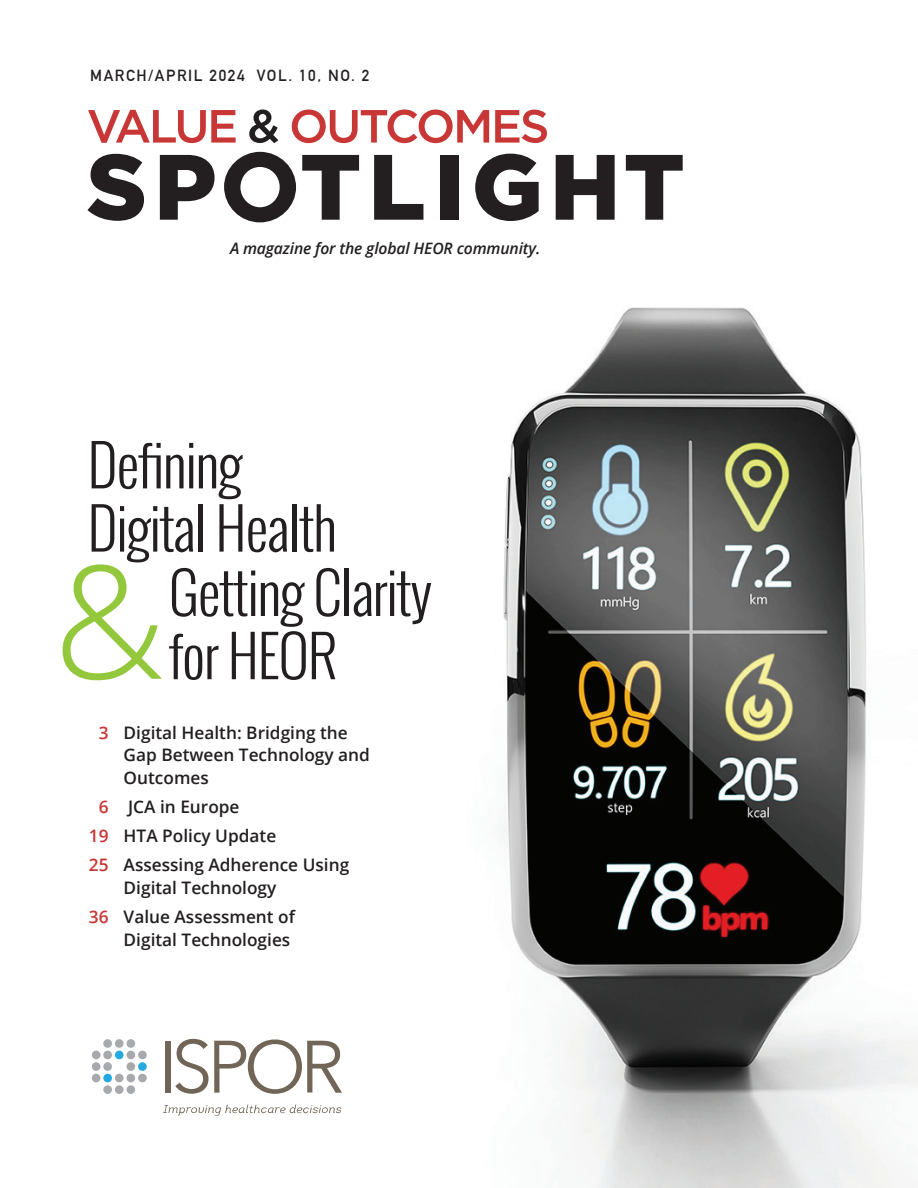
<style>
.page{position:relative;width:918px;height:1188px;background:#fff}
.page>*{position:absolute;margin:0;border:0;box-sizing:border-box;transform-origin:0 0}
.t1{font:300 157.65px "Open Sans";color:#94c83c}
.t2{font:300 56.4px "Oswald";letter-spacing:-.02em;color:#231f20}
.t3{font:600 17.25px/29.2px "Open Sans";color:#231f20}
.t4{font:italic 600 15.75px "Open Sans";letter-spacing:-.01em;color:#231f20}
.t5{font:700 15.75px "DIN Alternate";letter-spacing:.1em;color:#231f20}
.s1{color:#c93535}
</style>
<div class="page">
<img style="left:500px;top:307px;width:418px;height:881px">
<svg style="left:88px;top:110px;width:148px;height:33px"></svg>
<svg style="left:249px;top:110px;width:29px;height:33px"></svg>
<svg style="left:292px;top:110px;width:197px;height:33px"></svg>
<svg style="left:495px;top:110px;width:52px;height:33px"></svg>
<svg style="left:87px;top:154px;width:57px;height:67px"></svg>
<svg style="left:160px;top:155px;width:55px;height:65px"></svg>
<svg style="left:302px;top:155px;width:57px;height:65px"></svg>
<svg style="left:374px;top:155px;width:49px;height:65px"></svg>
<div style="left:440px;top:155px;width:19px;height:65px;background:#231f20"></div>
<svg style="left:475px;top:154px;width:64px;height:67px"></svg>
<svg style="left:556px;top:155px;width:59px;height:65px"></svg>
<svg style="left:626px;top:155px;width:57px;height:65px"></svg>
<svg style="left:224px;top:152px;width:72px;height:70px"></svg>
<div style="left:165px;top:1041px;width:6px;height:52px;background:#716557"></div>
<svg style="left:175px;top:1039px;width:167px;height:55px"></svg>
<div style="left:115px;top:1051px;width:9px;height:8px;background:#24aae1;border-radius:50%"></div>
<div style="left:127px;top:1051px;width:8px;height:8px;background:#a8a9ad;border-radius:50%"></div>
<div style="left:138px;top:1051px;width:9px;height:8px;background:#a8a9ad;border-radius:50%"></div>
<div style="left:92px;top:1051px;width:8px;height:8px;background:#a8a9ad;border-radius:50%"></div>
<div style="left:103px;top:1051px;width:9px;height:8px;background:#a8a9ad;border-radius:50%"></div>
<div style="left:115px;top:1039px;width:9px;height:9px;background:#a8a9ad;border-radius:50%"></div>
<div style="left:127px;top:1039px;width:8px;height:9px;background:#a8a9ad;border-radius:50%"></div>
<div style="left:103px;top:1039px;width:9px;height:9px;background:#a8a9ad;border-radius:50%"></div>
<div style="left:127px;top:1062px;width:8px;height:9px;background:#a8a9ad;border-radius:50%"></div>
<div style="left:138px;top:1062px;width:9px;height:9px;background:#24aae1;border-radius:50%"></div>
<div style="left:92px;top:1062px;width:8px;height:9px;background:#a8a9ad;border-radius:50%"></div>
<div style="left:103px;top:1062px;width:9px;height:9px;background:#a8a9ad;border-radius:50%"></div>
<div style="left:115px;top:1074px;width:9px;height:8px;background:#a8a9ad;border-radius:50%"></div>
<div style="left:127px;top:1074px;width:8px;height:8px;background:#a8a9ad;border-radius:50%"></div>
<div style="left:138px;top:1074px;width:9px;height:8px;background:#a8a9ad;border-radius:50%"></div>
<div style="left:92px;top:1074px;width:8px;height:8px;background:#a8a9ad;border-radius:50%"></div>
<div style="left:103px;top:1074px;width:9px;height:8px;background:#24aae1;border-radius:50%"></div>
<div style="left:115px;top:1085px;width:9px;height:9px;background:#a8a9ad;border-radius:50%"></div>
<div style="left:127px;top:1085px;width:8px;height:9px;background:#a8a9ad;border-radius:50%"></div>
<div style="left:103px;top:1085px;width:9px;height:9px;background:#a8a9ad;border-radius:50%"></div>
<svg style="left:163px;top:1105px;width:178px;height:11px"></svg>
<p class="t5" style="left:90px;top:64px;width:281px">MARCH/APRIL 2024 VOL. 10, NO. 2</p>
<p class="t4" style="left:230px;top:237px;width:312px">A magazine for the global HEOR community.</p>
<h2 class="t2" style="left:88px;top:424px;width:156px">Defining</h2>
<h2 class="t2" style="left:88px;top:487px;width:251px">Digital Health</h2>
<h2 class="t2" style="left:169px;top:551px;width:265px">Getting Clarity</h2>
<h1 class="t1" style="left:53px;top:514px;width:114px">&amp;</h1>
<h2 class="t2" style="left:169px;top:615px;width:170px">for HEOR</h2>
<p class="t3" style="left:124px;top:721px;width:248px;line-height:22.5px;text-indent:-25px"><span class="s1">3</span> Digital Health: Bridging the<br>Gap Between Technology and<br>Outcomes</p>
<p class="t3" style="left:89px;top:792px;width:262px;text-indent:10px"><span class="s1">6</span> JCA in Europe<br><span class="s1">19</span> HTA Policy Update<br><span class="s1">25</span> Assessing Adherence Using</p>
<p class="t3" style="left:89px;top:873px;width:207px;text-indent:35px">Digital Technology<br><span class="s1">36</span> Value Assessment of</p>
<p class="t3" style="left:124px;top:924px;width:168px">Digital Technologies</p>
</div>
